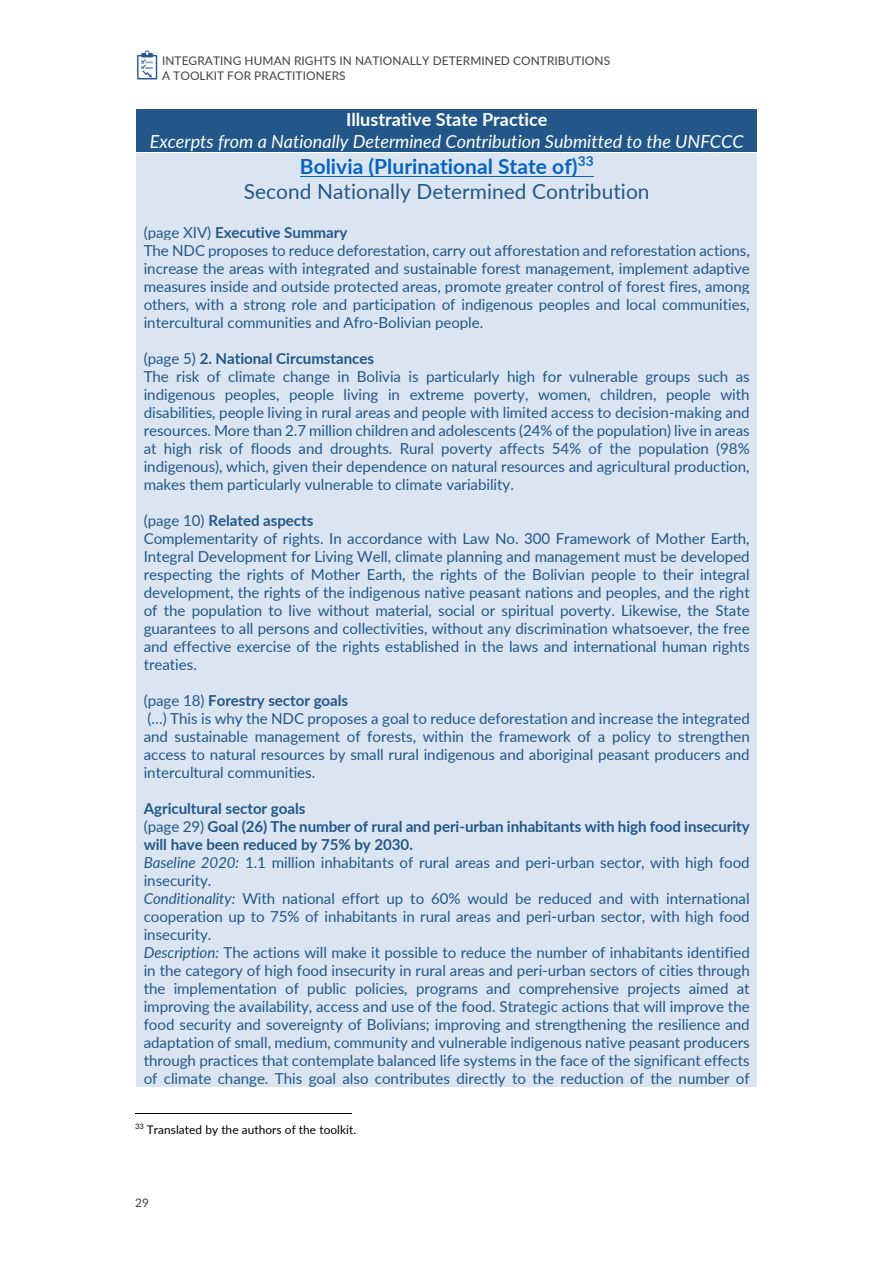
<style>
.page{position:relative;width:893px;height:1262px;background:#fff}
.page>*{position:absolute;margin:0;border:0;box-sizing:border-box;transform-origin:0 0}
.t1{font:20.85px/25.2px "Lato";letter-spacing:.005em;color:#235789;text-align:center}
.t2{font:italic 18px "Lato";color:#fff}
.t3{font:700 18px "Lato";color:#fff}
.t4{font:15.15px/18px "Lato";letter-spacing:-.005em;color:#235789}
.t5{font:11.85px/14.7px "Lato";letter-spacing:.005em;color:#404040}
.t6{font:11.85px "Lato";letter-spacing:.005em;color:#000}
.t7{font:11.85px "Lato";color:#434343}
.s1{font-weight:700;color:#0563c1}
.s2{font-weight:700}
.s3{font-style:italic}
</style>
<div class="page">
<img style="left:137px;top:51px;width:21px;height:28px">
<div style="left:136px;top:109px;width:621px;height:43px;background:#235789"></div>
<div style="left:136px;top:153px;width:621px;height:934px;background:#dbe5f1"></div>
<hr style="left:300px;top:176px;width:293px;height:1px;background:#0563c1">
<hr style="left:135px;top:1113px;width:216px;height:1px;background:#000">
<p class="t5" style="left:162px;top:53px;width:449px">INTEGRATING HUMAN RIGHTS IN NATIONALLY DETERMINED CONTRIBUTIONS<br>A TOOLKIT FOR PRACTITIONERS</p>
<p class="t3" style="left:346px;top:109px;width:203px">Illustrative State Practice</p>
<p class="t2" style="left:150px;top:130px;width:595px">Excerpts from a Nationally Determined Contribution Submitted to the UNFCCC</p>
<h1 class="t1" style="left:244px;top:153px;width:407px"><span class="s1">Bolivia (Plurinational State of)</span><sup>33<br></sup>Second Nationally Determined Contribution</h1>
<p class="t4" style="left:144px;top:223px;width:607px">(page XIV) <span class="s2">Executive Summary<br></span>The NDC proposes to reduce deforestation, carry out afforestation and reforestation actions, increase the areas with integrated and sustainable forest management, implement adaptive measures inside and outside protected areas, promote greater control of forest fires, among others, with a strong role and participation of indigenous peoples and local communities, intercultural communities and Afro-Bolivian people.</p>
<p class="t4" style="left:144px;top:349px;width:607px">(page 5) <span class="s2">2. National Circumstances<br></span>The risk of climate change in Bolivia is particularly high for vulnerable groups such as indigenous peoples, people living in extreme poverty, women, children, people with disabilities, people living in rural areas and people with limited access to decision-making and resources. More than 2.7 million children and adolescents (24% of the population) live in areas at high risk of floods and droughts. Rural poverty affects 54% of the population (98% indigenous), which, given their dependence on natural resources and agricultural production, makes them particularly vulnerable to climate variability.</p>
<p class="t4" style="left:144px;top:511px;width:607px">(page 10) <span class="s2">Related aspects<br></span>Complementarity of rights. In accordance with Law No. 300 Framework of Mother Earth, Integral Development for Living Well, climate planning and management must be developed respecting the rights of Mother Earth, the rights of the Bolivian people to their integral development, the rights of the indigenous native peasant nations and peoples, and the right of the population to live without material, social or spiritual poverty. Likewise, the State guarantees to all persons and collectivities, without any discrimination whatsoever, the free and effective exercise of the rights established in the laws and international human rights treaties.</p>
<p class="t4" style="left:144px;top:691px;width:607px">(page 18) <span class="s2">Forestry sector goals<br></span>(…) This is why the NDC proposes a goal to reduce deforestation and increase the integrated and sustainable management of forests, within the framework of a policy to strengthen access to natural resources by small rural indigenous and aboriginal peasant producers and intercultural communities.</p>
<p class="t4" style="left:144px;top:799px;width:607px"><span class="s2">Agricultural sector goals<br></span>(page 29) <span class="s2">Goal (26) The number of rural and peri-urban inhabitants with high food insecurity will have been reduced by 75% by 2030.<br></span><span class="s3">Baseline 2020:</span> 1.1 million inhabitants of rural areas and peri-urban sector, with high food insecurity.<br><span class="s3">Conditionality:</span> With national effort up to 60% would be reduced and with international cooperation up to 75% of inhabitants in rural areas and peri-urban sector, with high food insecurity.<br><span class="s3">Description:</span> The actions will make it possible to reduce the number of inhabitants identified in the category of high food insecurity in rural areas and peri-urban sectors of cities through the implementation of public policies, programs and comprehensive projects aimed at improving the availability, access and use of the food. Strategic actions that will improve the food security and sovereignty of Bolivians; improving and strengthening the resilience and adaptation of small, medium, community and vulnerable indigenous native peasant producers through practices that contemplate balanced life systems in the face of the significant effects of climate change. This goal also contributes directly to the reduction of the number of</p>
<p class="t6" style="left:135px;top:1122px;width:223px"><sup>33</sup> Translated by the authors of the toolkit.</p>
<p class="t7" style="left:135px;top:1194px;width:15px">29</p>
</div>
